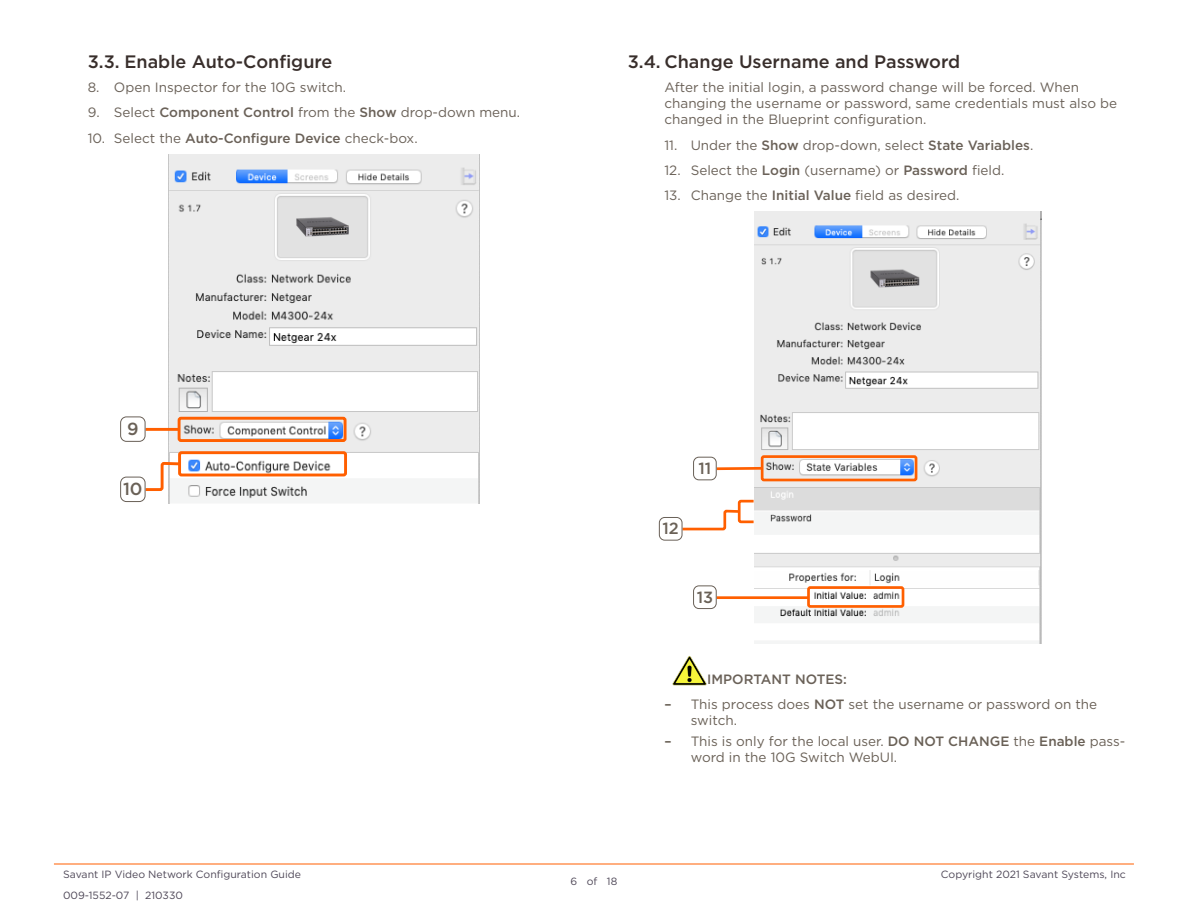
<style>
.page{position:relative;width:1188px;height:918px;background:#fff}
.page>*{position:absolute;margin:0;border:0;box-sizing:border-box;transform-origin:0 0}
.t1{font:500 18px "Gotham";color:#382e2b}
.t2{font:500 17.4px "Gotham";color:#6a6157}
.t3{font:500 16.2px "Gotham";color:#6a6157}
.t4{font:13.5px/16.2px "Gotham";color:#6a6158}
.t5{font:13.5px/16.2px "Gotham";color:#696056}
.t6{font:500 13.5px "Gotham";color:#6a6158}
.t7{font:10.5px/20.5px "Gotham";color:#4e4757}
.s1{font-weight:500}
</style>
<div class="page">
<hr style="left:54px;top:864px;width:1080px;height:1px;background:#ff5f00">
<img style="left:168px;top:154px;width:312px;height:349px">
<div style="left:178px;top:417px;width:169px;height:25px;border:3px solid #ff5f00;border-radius:2px"></div>
<hr style="left:146px;top:428px;width:33px;height:3px;background:#ff5f00">
<div style="left:178px;top:451px;width:169px;height:25px;border:3px solid #ff5f00;border-radius:2px"></div>
<svg style="left:146px;top:461px;width:36px;height:31px"></svg>
<div style="left:120px;top:416px;width:26px;height:26px;border:1px solid #696057;border-radius:6px"></div>
<div style="left:120px;top:477px;width:26px;height:25px;border:1px solid #696057;border-radius:6px"></div>
<img style="left:754px;top:212px;width:287px;height:432px">
<div style="left:761px;top:455px;width:156px;height:26px;border:3px solid #ff5f00;border-radius:2px"></div>
<svg style="left:717px;top:466px;width:48px;height:5px"></svg>
<svg style="left:680px;top:498px;width:76px;height:34px"></svg>
<div style="left:807px;top:586px;width:97px;height:22px;border:3px solid #ff5f00;border-radius:2px"></div>
<hr style="left:717px;top:596px;width:91px;height:3px;background:#ff5f00">
<div style="left:693px;top:457px;width:24px;height:23px;border:1px solid #696057;border-radius:5px"></div>
<div style="left:659px;top:517px;width:23px;height:24px;border:1px solid #696057;border-radius:5px"></div>
<div style="left:693px;top:585px;width:24px;height:24px;border:1px solid #696057;border-radius:5px"></div>
<img style="left:673px;top:656px;width:34px;height:30px">
<h1 class="t1" style="left:88px;top:50px;width:246px">3.3. Enable Auto-Configure</h1>
<p class="t4" style="left:88px;top:79px;width:260px">8. Open Inspector for the 10G switch.</p>
<p class="t4" style="left:88px;top:104px;width:434px">9. Select <span class="s1">Component Control</span> from the <span class="s1">Show</span> drop-down menu.</p>
<p class="t4" style="left:88px;top:129px;width:331px">10. Select the <span class="s1">Auto-Configure Device</span> check-box.</p>
<p class="t2" style="left:127px;top:418px;width:13px">9</p>
<p class="t2" style="left:123px;top:478px;width:21px">10</p>
<h1 class="t1" style="left:628px;top:50px;width:334px">3.4. Change Username and Password</h1>
<p class="t4" style="left:664px;top:79px;width:454px">After the initial login, a password change will be forced. When changing the username or password, same credentials must also be changed in the Blueprint configuration.</p>
<p class="t4" style="left:664px;top:137px;width:370px">11. Under the <span class="s1">Show</span> drop-down, select <span class="s1">State Variables</span>.</p>
<p class="t4" style="left:664px;top:162px;width:341px">12. Select the <span class="s1">Login</span> (username) or <span class="s1">Password</span> field.</p>
<p class="t4" style="left:664px;top:187px;width:297px">13. Change the <span class="s1">Initial Value</span> field as desired.</p>
<p class="t3" style="left:663px;top:518px;width:18px">12</p>
<p class="t3" style="left:698px;top:458px;width:14px">11</p>
<p class="t3" style="left:697px;top:586px;width:18px">13</p>
<p class="t6" style="left:707px;top:670px;width:141px">IMPORTANT NOTES:</p>
<p class="t5" style="left:691px;top:696px;width:408px;text-indent:-26px"><span class="s1">–</span> This process does <span class="s1">NOT</span> set the username or password on the switch.</p>
<p class="t5" style="left:691px;top:733px;width:436px;text-indent:-26px"><span class="s1">–</span> This is only for the local user. <span class="s1">DO NOT CHANGE</span> the <span class="s1">Enable</span> pass&shy;word in the 10G Switch WebUI.</p>
<p class="t7" style="left:63px;top:864px;width:239px">Savant IP Video Network Configuration Guide<br>009-1552-07 | 210330</p>
<p class="t7" style="left:941px;top:864px;width:186px">Copyright 2021 Savant Systems, Inc</p>
<p class="t7" style="left:571px;top:871px;width:48px">6 of 18</p>
</div>
